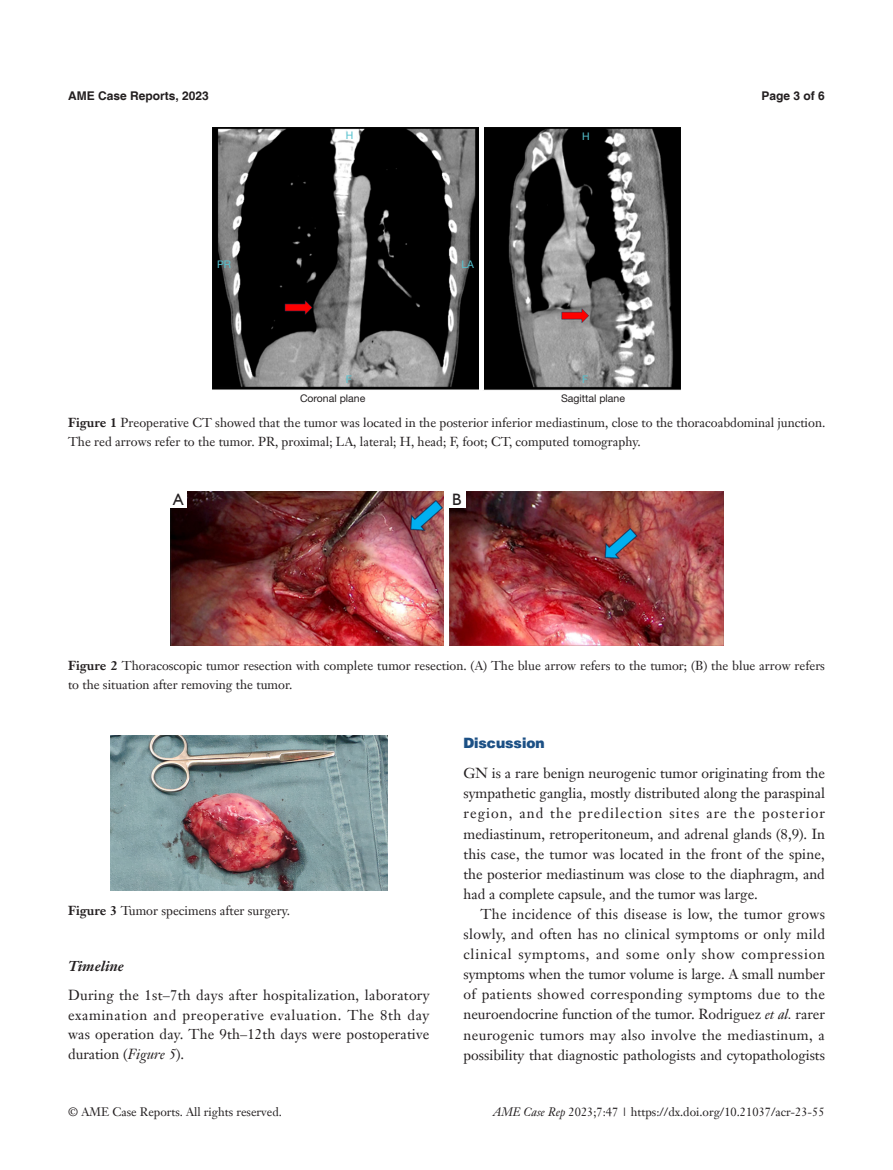
<style>
.page{position:relative;width:893px;height:1170px;background:#fff}
.page>*{position:absolute;margin:0;border:0;box-sizing:border-box;transform-origin:0 0}
.t1{font:16.5px "Humanist 521 BT";color:#231f20}
.t2{font:14.25px/20.1px "Janson Text LT";color:#231f20;text-align:justify}
.t3{font:900 14.25px "Helvetica";color:#1c5085}
.t4{font:italic 700 14.25px "Janson Text LT";color:#231f20}
.t5{font:12.75px/19.5px "Janson Text LT";color:#231f20}
.t6{font:12px "Janson Text LT";color:#231f20}
.t7{font:700 12px "Helvetica";color:#231f20}
.t8{font:10.5px "Helvetica Neue LT Pro";color:#231f20}
.t9{font:10.5px "Helvetica Neue LT Pro";color:#55c2cf}
.s1{font-weight:700}
.s2{font-style:italic}
</style>
<div class="page">
<img style="left:111px;top:735px;width:276px;height:155px">
<img style="left:213px;top:128px;width:467px;height:262px">
<hr style="left:479px;top:128px;width:4px;height:262px;background:#fff">
<img style="left:170px;top:491px;width:553px;height:154px">
<hr style="left:445px;top:490px;width:4px;height:155px;background:#fff">
<div style="left:170px;top:491px;width:17px;height:17px;background:#fff"></div>
<div style="left:448px;top:490px;width:17px;height:17px;background:#fff"></div>
<p class="t7" style="left:68px;top:88px;width:142px">AME Case Reports, 2023</p>
<p class="t7" style="left:762px;top:88px;width:65px">Page 3 of 6</p>
<p class="t9" style="left:346px;top:129px;width:9px">H</p>
<p class="t9" style="left:582px;top:129px;width:9px">H</p>
<p class="t9" style="left:217px;top:257px;width:15px">PR</p>
<p class="t9" style="left:461px;top:258px;width:14px">LA</p>
<p class="t9" style="left:346px;top:372px;width:8px">F</p>
<p class="t9" style="left:582px;top:372px;width:8px">F</p>
<p class="t8" style="left:300px;top:391px;width:67px">Coronal plane</p>
<p class="t8" style="left:561px;top:391px;width:65px">Sagittal plane</p>
<p class="t5" style="left:68px;top:412px;width:759px"><span class="s1">Figure 1</span> Preoperative CT showed that the tumor was located in the posterior inferior mediastinum, close to the thoracoabdominal junction.<br>The red arrows refer to the tumor. PR, proximal; LA, lateral; H, head; F, foot; CT, computed tomography.</p>
<p class="t1" style="left:173px;top:489px;width:12px">A</p>
<p class="t1" style="left:452px;top:489px;width:11px">B</p>
<p class="t5" style="left:68px;top:655px;width:758px"><span class="s1">Figure 2</span> Thoracoscopic tumor resection with complete tumor resection. (A) The blue arrow refers to the tumor; (B) the blue arrow refers to the situation after removing the tumor.</p>
<p class="t5" style="left:68px;top:900px;width:224px"><span class="s1">Figure 3</span> Tumor specimens after surgery.</p>
<p class="t4" style="left:68px;top:956px;width:57px">Timeline</p>
<p class="t2" style="left:68px;top:985px;width:363px;line-height:19.5px">During the 1st–7th days after hospitalization, laboratory examination and preoperative evaluation. The 8th day was operation day. The 9th–12th days were postoperative duration (<span class="s2">Figure 5</span>).</p>
<p class="t3" style="left:463px;top:733px;width:83px">Discussion</p>
<p class="t2" style="left:463px;top:763px;width:363px">GN is a rare benign neurogenic tumor originating from the sympathetic ganglia, mostly distributed along the paraspinal region, and the predilection sites are the posterior mediastinum, retroperitoneum, and adrenal glands (8,9). In this case, the tumor was located in the front of the spine, the posterior mediastinum was close to the diaphragm, and had a complete capsule, and the tumor was large.</p>
<p class="t2" style="left:463px;top:903px;width:363px;text-indent:17px">The incidence of this disease is low, the tumor grows slowly, and often has no clinical symptoms or only mild clinical symptoms, and some only show compression symptoms when the tumor volume is large. A small number of patients showed corresponding symptoms due to the neuroendocrine function of the tumor. Rodriguez <span class="s2">et al.</span> rarer neurogenic tumors may also involve the mediastinum, a possibility that diagnostic pathologists and cytopathologists</p>
<p class="t6" style="left:68px;top:1104px;width:215px">© AME Case Reports. All rights reserved.</p>
<p class="t6" style="left:493px;top:1104px;width:333px"><span class="s2">AME Case Rep</span> 2023;7:47 | https://dx.doi.org/10.21037/acr-23-55</p>
</div>
